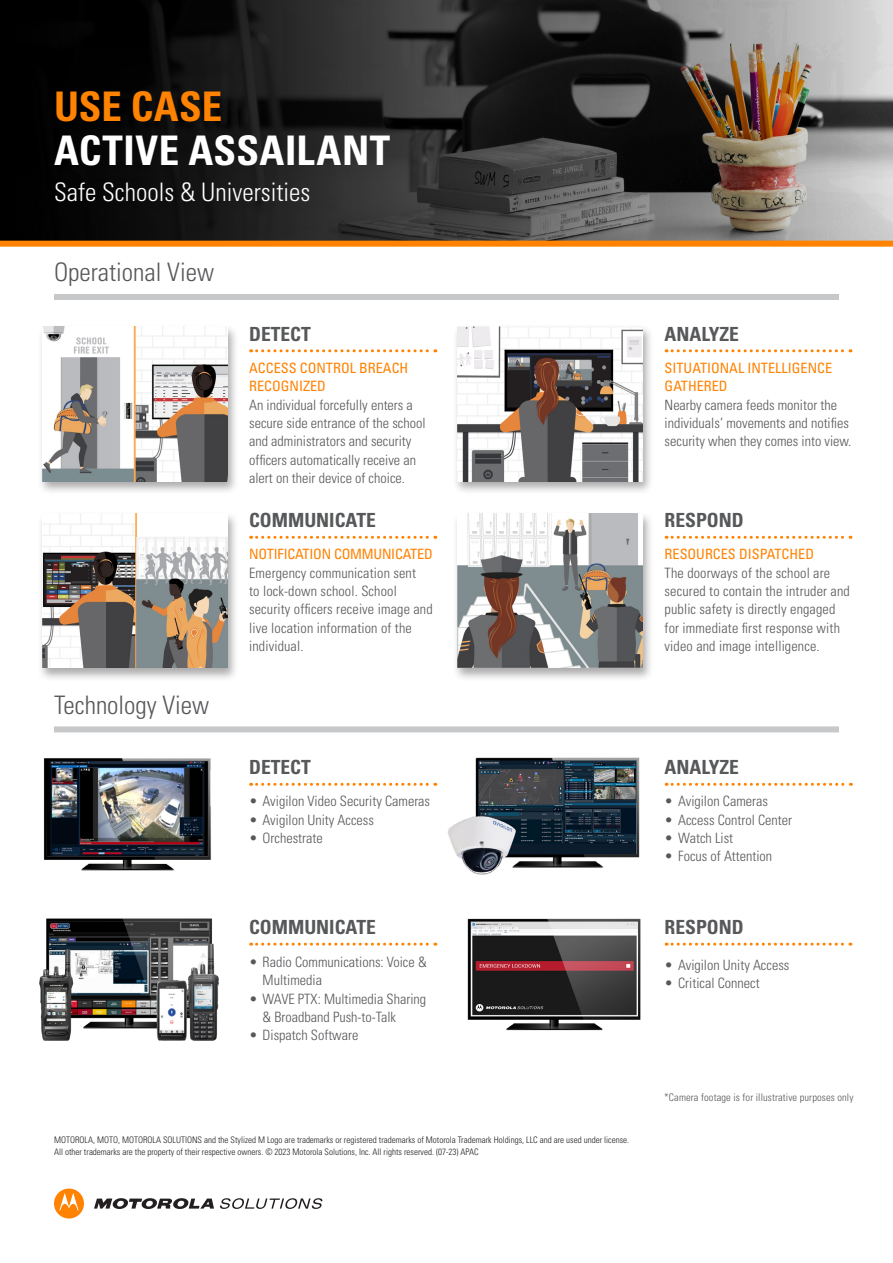
<style>
.page{position:relative;width:893px;height:1263px;background:#fff}
.page>*{position:absolute;margin:0;border:0;box-sizing:border-box;transform-origin:0 0}
.Body_Text{font:700 condensed 40.8px "Univers LT Std";letter-spacing:.015em;color:#fff}
.Body_Text-2{font:700 condensed 40.8px "Univers LT Std";color:#ff8200}
.t1{font:300 condensed 25.5px "Univers LT Std";color:#57585a}
.t2{font:300 condensed 25.5px "Univers LT Std";color:#fff}
.t3{font:700 condensed 19.5px "Univers LT Std";color:#57585a}
.t4{font:300 condensed 14.25px/18.3px "Univers LT Std";color:#57585a}
.t5{font:condensed 14.25px/18.3px "Univers LT Std";color:#ff8200}
.t6{font:300 condensed 10.5px "Univers LT Std";letter-spacing:.01em;color:#57585a}
.t7{font:300 condensed 9px/12.3px "Univers";color:#231f20}
.s1{font-weight:400;color:#ff8200}
</style>
<div class="page">
<svg style="left:0;top:0;width:893px;height:241px;background:#3d3a38"></svg>
<div style="left:0;top:241px;width:893px;height:6px;background:#ff8200"></div>
<div style="left:38px;top:324px;width:202px;height:172px;background:#231f20;opacity:.38"></div>
<img style="left:42px;top:327px;width:186px;height:154px">
<img style="left:43px;top:758px;width:168px;height:113px">
<div style="left:38px;top:511px;width:202px;height:171px;background:#231f20;opacity:.38"></div>
<img style="left:42px;top:513px;width:186px;height:155px">
<div style="left:453px;top:324px;width:201px;height:171px;background:#231f20;opacity:.38"></div>
<img style="left:457px;top:327px;width:186px;height:154px">
<div style="left:453px;top:511px;width:201px;height:171px;background:#231f20;opacity:.38"></div>
<img style="left:457px;top:513px;width:186px;height:155px">
<img style="left:467px;top:918px;width:174px;height:113px">
<svg style="left:251px;top:349px;width:185px;height:3px"></svg>
<svg style="left:251px;top:783px;width:185px;height:3px"></svg>
<svg style="left:251px;top:536px;width:185px;height:3px"></svg>
<svg style="left:251px;top:943px;width:185px;height:3px"></svg>
<svg style="left:666px;top:349px;width:185px;height:3px"></svg>
<svg style="left:666px;top:783px;width:185px;height:3px"></svg>
<svg style="left:666px;top:536px;width:185px;height:3px"></svg>
<svg style="left:666px;top:943px;width:185px;height:3px"></svg>
<img style="left:447px;top:757px;width:193px;height:118px">
<div style="left:54px;top:726px;width:785px;height:6px;background:#c7c8ca"></div>
<div style="left:54px;top:294px;width:785px;height:6px;background:#c7c8ca"></div>
<img style="left:39px;top:918px;width:180px;height:123px">
<svg style="left:94px;top:1198px;width:120px;height:11px"></svg>
<svg style="left:54px;top:1188px;width:30px;height:30px"></svg>
<svg style="left:220px;top:1198px;width:102px;height:11px"></svg>
<p class="Body_Text-2" style="left:54px;top:81px;width:170px">USE CASE</p>
<p class="Body_Text" style="left:54px;top:125px;width:338px">ACTIVE ASSAILANT</p>
<p class="t2" style="left:54px;top:176px;width:258px">Safe Schools &amp; Universities</p>
<p class="t1" style="left:54px;top:257px;width:162px">Operational View</p>
<p class="t1" style="left:54px;top:689px;width:157px">Technology View</p>
<p class="t3" style="left:249px;top:322px;width:63px">DETECT</p>
<p class="t5" style="left:249px;top:358px;width:161px">ACCESS CONTROL BREACH<br>RECOGNIZED</p>
<p class="t4" style="left:249px;top:395px;width:178px">An individual forcefully enters a secure side entrance of the school and administrators and security officers automatically receive an alert on their device of choice.</p>
<p class="t3" style="left:249px;top:508px;width:128px">COMMUNICATE</p>
<p class="t5" style="left:249px;top:545px;width:185px">NOTIFICATION COMMUNICATED</p>
<p class="t4" style="left:249px;top:563px;width:185px">Emergency communication sent<br>to lock-down school. School security officers receive image and live location information of the individual.</p>
<p class="t3" style="left:249px;top:755px;width:63px">DETECT</p>
<p class="t4" style="left:249px;top:792px;width:183px">• Avigilon Video Security Cameras</p>
<p class="t4" style="left:249px;top:811px;width:126px">• Avigilon Unity Access</p>
<p class="t4" style="left:249px;top:829px;width:75px">• Orchestrate</p>
<p class="t3" style="left:249px;top:915px;width:128px">COMMUNICATE</p>
<p class="t4" style="left:263px;top:953px;width:166px;text-indent:-14px">• Radio Communications: Voice &amp;<br>Multimedia</p>
<p class="t4" style="left:263px;top:989px;width:165px;text-indent:-14px">• WAVE PTX: Multimedia Sharing &amp; Broadband Push-to-Talk</p>
<p class="t4" style="left:249px;top:1026px;width:111px">• Dispatch Software</p>
<p class="t7" style="left:54px;top:1134px;width:577px">MOTOROLA, MOTO, MOTOROLA SOLUTIONS and the Stylized M Logo are trademarks or registered trademarks of Motorola Trademark Holdings, LLC and are used under license.<br>All other trademarks are the property of their respective owners. © 2023 Motorola Solutions, Inc. All rights reserved. (07-23) APAC</p>
<p class="t3" style="left:665px;top:322px;width:76px">ANALYZE</p>
<p class="t4" style="left:665px;top:359px;width:188px"><span class="s1">SITUATIONAL INTELLIGENCE<br>GATHERED<br></span>Nearby camera feeds monitor the individuals’ movements and notifies security when they comes into view.</p>
<p class="t3" style="left:665px;top:508px;width:81px">RESPOND</p>
<p class="t5" style="left:665px;top:545px;width:151px">RESOURCES DISPATCHED</p>
<p class="t4" style="left:665px;top:563px;width:187px">The doorways of the school are secured to contain the intruder and public safety is directly engaged for immediate first response with video and image intelligence.</p>
<p class="t3" style="left:665px;top:755px;width:76px">ANALYZE</p>
<p class="t4" style="left:665px;top:792px;width:105px">• Avigilon Cameras</p>
<p class="t4" style="left:665px;top:810px;width:129px">• Access Control Center</p>
<p class="t4" style="left:665px;top:829px;width:70px">• Watch List</p>
<p class="t4" style="left:665px;top:847px;width:109px">• Focus of Attention</p>
<p class="t3" style="left:665px;top:915px;width:81px">RESPOND</p>
<p class="t4" style="left:665px;top:955px;width:126px">• Avigilon Unity Access</p>
<p class="t4" style="left:665px;top:974px;width:97px">• Critical Connect</p>
<p class="t6" style="left:664px;top:1090px;width:191px">*Camera footage is for illustrative purposes only</p>
</div>
